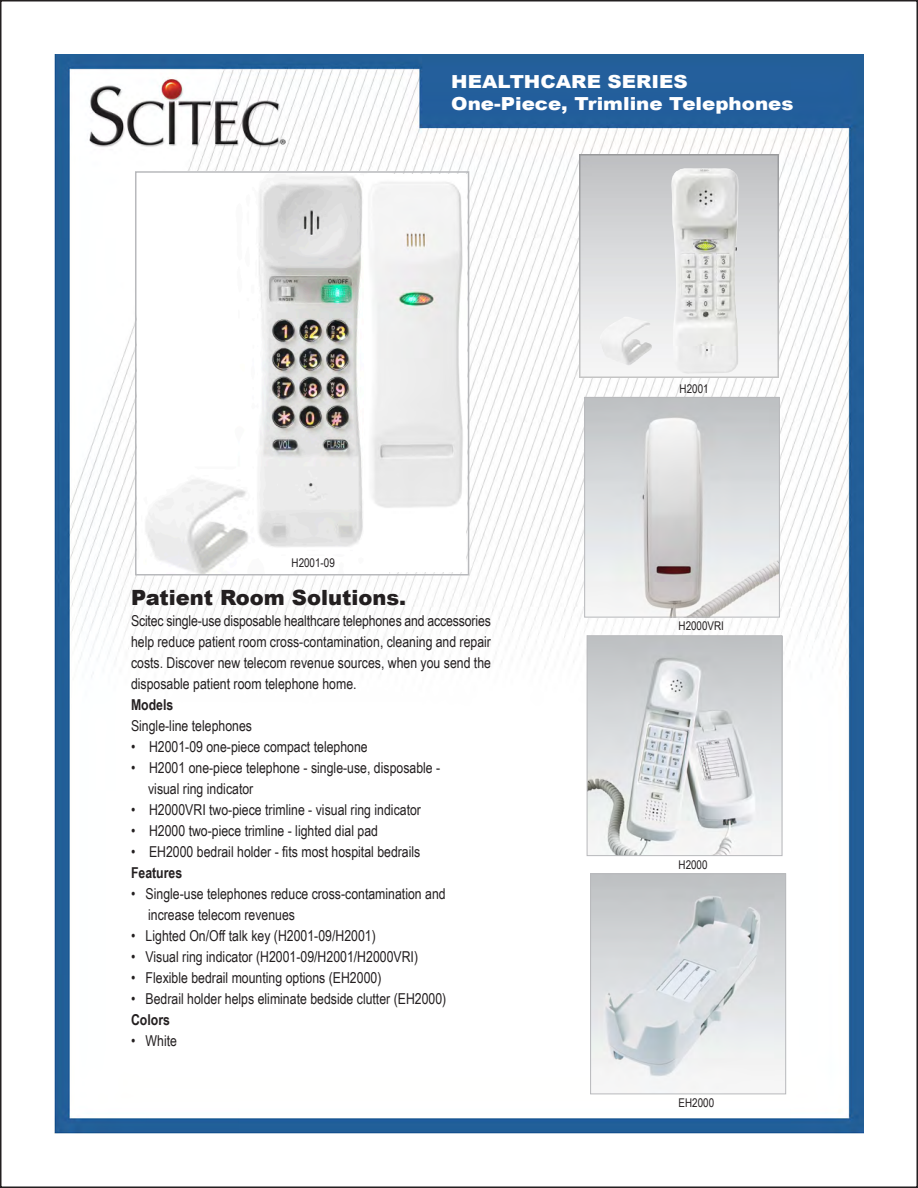
<style>
.page{position:relative;width:918px;height:1188px;background:#fff}
.page>*{position:absolute;margin:0;border:0;box-sizing:border-box;transform-origin:0 0}
.t1{font:900 21px "Arial";color:#231f20}
.t2{font:900 18px "Arial";color:#fff;scale:1.1 1}
.t3{font:15px/21px "Arial Narrow";color:#231f20;text-align:justify}
.t4{font:700 15px "Arial Narrow";color:#231f20}
.t5{font:12px "Arial Narrow";color:#231f20}
.s1{font-style:italic}
</style>
<div class="page">
<img style="left:54px;top:54px;width:810px;height:1080px">
<img style="left:586px;top:399px;width:192px;height:216px">
<div style="left:584px;top:397px;width:196px;height:220px;border:1px solid #b8b9bc"></div>
<img style="left:589px;top:637px;width:191px;height:217px">
<div style="left:587px;top:635px;width:195px;height:221px;border:1px solid #b8b9bc"></div>
<img style="left:592px;top:876px;width:192px;height:216px">
<div style="left:590px;top:874px;width:196px;height:220px;border:1px solid #b8b9bc"></div>
<img style="left:138px;top:174px;width:251px;height:399px">
<div style="left:135px;top:171px;width:334px;height:405px;border:2px solid #b8b9bc"></div>
<div style="left:364px;top:175px;width:102px;height:397px;background:#fff"></div>
<img style="left:372px;top:182px;width:91px;height:326px">
<img style="left:579px;top:154px;width:199px;height:224px">
<img style="left:671px;top:168px;width:69px;height:206px">
<img style="left:596px;top:317px;width:57px;height:48px">
<p class="t2" style="left:451px;top:69px;width:217px">HEALTHCARE SERIES</p>
<p class="t2" style="left:451px;top:91px;width:313px">One-Piece, Trimline Telephones</p>
<p class="t5" style="left:292px;top:554px;width:45px">H2001-09</p>
<p class="t1" style="left:131px;top:583px;width:277px">Patient Room Solutions.</p>
<p class="t3" style="left:131px;top:610px;width:362px">Scitec single-use disposable healthcare telephones and accessories help reduce patient room cross-contamination, cleaning and repair costs. Discover new telecom revenue sources, when you send the disposable patient room telephone home.</p>
<p class="t4" style="left:131px;top:693px;width:44px">Models</p>
<p class="t3" style="left:131px;top:714px;width:123px">Single-line telephones</p>
<p class="t3" style="left:131px;top:735px;width:238px">• H2001-09 one-piece compact telephone</p>
<p class="t3" style="left:131px;top:756px;width:311px">• H2001 one-piece telephone - single-use, disposable -</p>
<p class="t3" style="left:148px;top:777px;width:107px">visual ring indicator</p>
<p class="t3" style="left:131px;top:798px;width:292px"><span class="s1">•</span> H2000VRI two-piece trimline - visual ring indicator</p>
<p class="t3" style="left:131px;top:819px;width:249px">• H2000 two-piece trimline - lighted dial pad</p>
<p class="t3" style="left:131px;top:840px;width:291px">• EH2000 bedrail holder - fits most hospital bedrails</p>
<p class="t4" style="left:131px;top:861px;width:53px">Features</p>
<p class="t3" style="left:131px;top:882px;width:316px">• Single-use telephones reduce cross-contamination and</p>
<p class="t3" style="left:148px;top:903px;width:148px">increase telecom revenues</p>
<p class="t3" style="left:131px;top:924px;width:246px">• Lighted On/Off talk key (H2001-09/H2001)</p>
<p class="t3" style="left:131px;top:945px;width:289px">• Visual ring indicator (H2001-09/H2001/H2000VRI)</p>
<p class="t3" style="left:131px;top:966px;width:252px">• Flexible bedrail mounting options (EH2000)</p>
<p class="t3" style="left:131px;top:987px;width:317px">• Bedrail holder helps eliminate bedside clutter (EH2000)</p>
<p class="t4" style="left:131px;top:1008px;width:40px">Colors</p>
<p class="t3" style="left:131px;top:1029px;width:48px">• White</p>
<p class="t5" style="left:680px;top:380px;width:30px">H2001</p>
<p class="t5" style="left:679px;top:617px;width:47px">H2000VRI</p>
<p class="t5" style="left:679px;top:856px;width:30px">H2000</p>
<p class="t5" style="left:679px;top:1094px;width:37px">EH2000</p>
</div>
